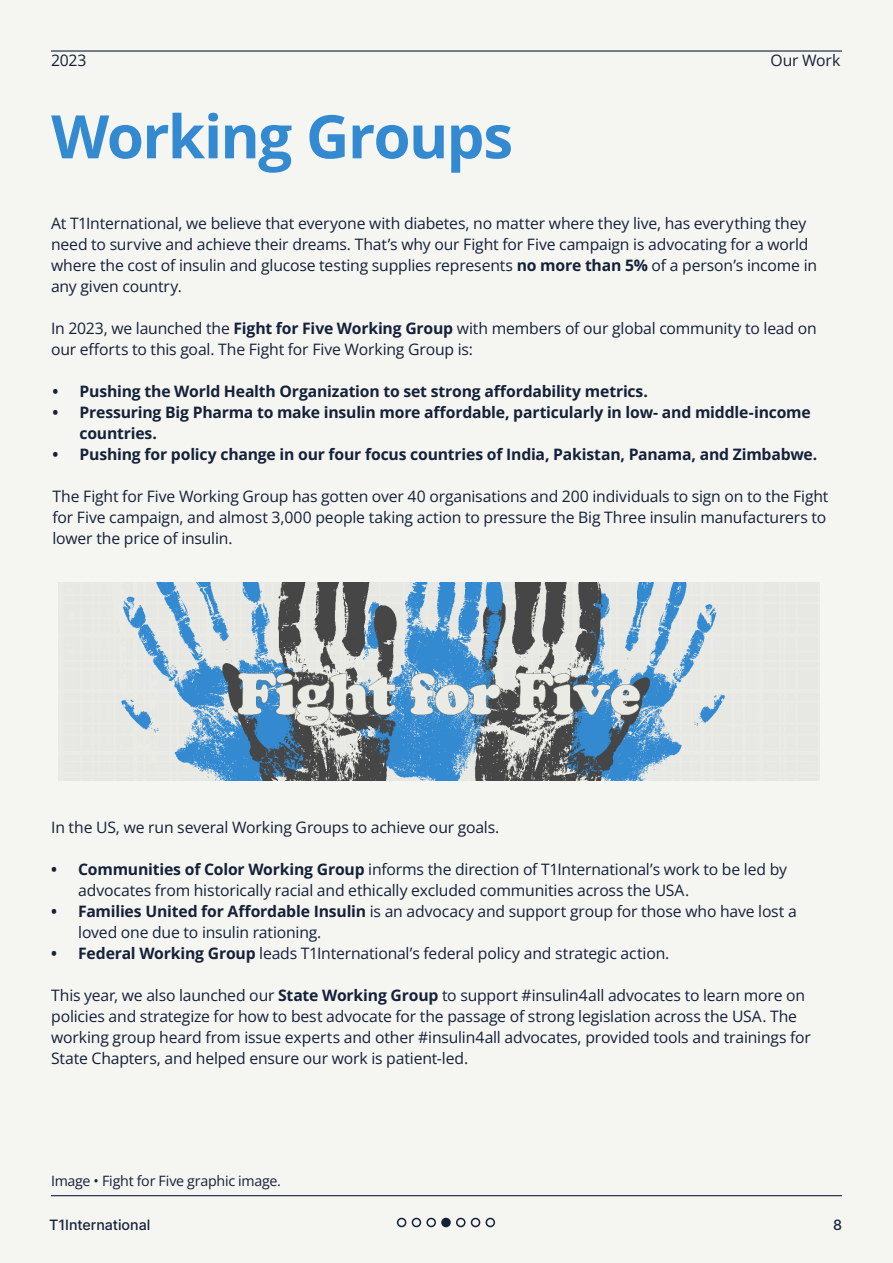
<style>
.page{position:relative;width:893px;height:1263px;background:#f5f5f2}
.page>*{position:absolute;margin:0;border:0;box-sizing:border-box;transform-origin:0 0}
.Body_10_5pt{font:700 60px "Open Sans";letter-spacing:-.025em;color:#338ad1}
.Body_10_5pt-2{font:15.75px/21px "Open Sans";letter-spacing:-.01em;color:#142138}
.t1{font:700 15.75px/21px "Open Sans";letter-spacing:-.01em;color:#142138}
.Notes{font:14.25px "Open Sans";letter-spacing:-.015em;color:#142138}
.t2{font:14.25px "Inter";color:#142138}
.s1{font-weight:700}
</style>
<div class="page">
<hr style="left:51px;top:1195px;width:791px;height:1px;background:#142138">
<div style="left:486px;top:1218px;width:9px;height:9px;border:2px solid #142138;border-radius:50%"></div>
<div style="left:471px;top:1218px;width:9px;height:9px;border:2px solid #142138;border-radius:50%"></div>
<div style="left:412px;top:1218px;width:9px;height:9px;border:2px solid #142138;border-radius:50%"></div>
<div style="left:397px;top:1218px;width:9px;height:9px;border:2px solid #142138;border-radius:50%"></div>
<div style="left:441px;top:1218px;width:10px;height:9px;background:#142138;border-radius:50%"></div>
<div style="left:426px;top:1218px;width:10px;height:9px;border:2px solid #142138;border-radius:50%"></div>
<div style="left:456px;top:1218px;width:10px;height:9px;border:2px solid #142138;border-radius:50%"></div>
<hr style="left:51px;top:50px;width:791px;height:2px;background:#142138">
<img style="left:59px;top:583px;width:761px;height:197px">
<p class="Body_10_5pt-2" style="left:51px;top:50px;width:37px">2023</p>
<p class="Body_10_5pt" style="left:51px;top:95px;width:463px">Working Groups</p>
<p class="Body_10_5pt-2" style="left:770px;top:50px;width:71px">Our Work</p>
<p class="Body_10_5pt-2" style="left:51px;top:212px;width:768px">At T1International, we believe that everyone with diabetes, no matter where they live, has everything they need to survive and achieve their dreams. That’s why our Fight for Five campaign is advocating for a world where the cost of insulin and glucose testing supplies represents <span class="s1">no more than 5%</span> of a person’s income in any given country.</p>
<p class="Body_10_5pt-2" style="left:51px;top:317px;width:767px">In 2023, we launched the <span class="s1">Fight for Five Working Group</span> with members of our global community to lead on our efforts to this goal. The Fight for Five Working Group is:</p>
<p class="t1" style="left:53px;top:380px;width:597px">• Pushing the World Health Organization to set strong affordability metrics.</p>
<p class="t1" style="left:80px;top:401px;width:733px;text-indent:-27px">• Pressuring Big Pharma to make insulin more affordable, particularly in low- and middle-income countries.</p>
<p class="t1" style="left:53px;top:443px;width:766px">• Pushing for policy change in our four focus countries of India, Pakistan, Panama, and Zimbabwe.</p>
<p class="Body_10_5pt-2" style="left:53px;top:485px;width:777px">The Fight for Five Working Group has gotten over 40 organisations and 200 individuals to sign on to the Fight for Five campaign, and almost 3,000 people taking action to pressure the Big Three insulin manufacturers to lower the price of insulin.</p>
<p class="Body_10_5pt-2" style="left:51px;top:816px;width:450px">In the US, we run several Working Groups to achieve our goals.</p>
<p class="Body_10_5pt-2" style="left:78px;top:858px;width:710px;text-indent:-27px"><span class="s1">• Communities of Color Working Group</span> informs the direction of T1International’s work to be led by advocates from historically racial and ethically excluded communities across the USA.</p>
<p class="Body_10_5pt-2" style="left:78px;top:900px;width:720px;text-indent:-27px"><span class="s1">• Families United for Affordable Insulin</span> is an advocacy and support group for those who have lost a loved one due to insulin rationing.</p>
<p class="Body_10_5pt-2" style="left:51px;top:942px;width:620px"><span class="s1">• Federal Working Group</span> leads T1International’s federal policy and strategic action.</p>
<p class="Body_10_5pt-2" style="left:51px;top:984px;width:761px">This year, we also launched our <span class="s1">State Working Group</span> to support #insulin4all advocates to learn more on policies and strategize for how to best advocate for the passage of strong legislation across the USA. The working group heard from issue experts and other #insulin4all advocates, provided tools and trainings for State Chapters, and helped ensure our work is patient-led.</p>
<p class="Notes" style="left:51px;top:1171px;width:231px">Image • Fight for Five graphic image.</p>
<p class="t2" style="left:49px;top:1214px;width:103px">T1International</p>
<p class="t2" style="left:833px;top:1214px;width:10px">8</p>
</div>
